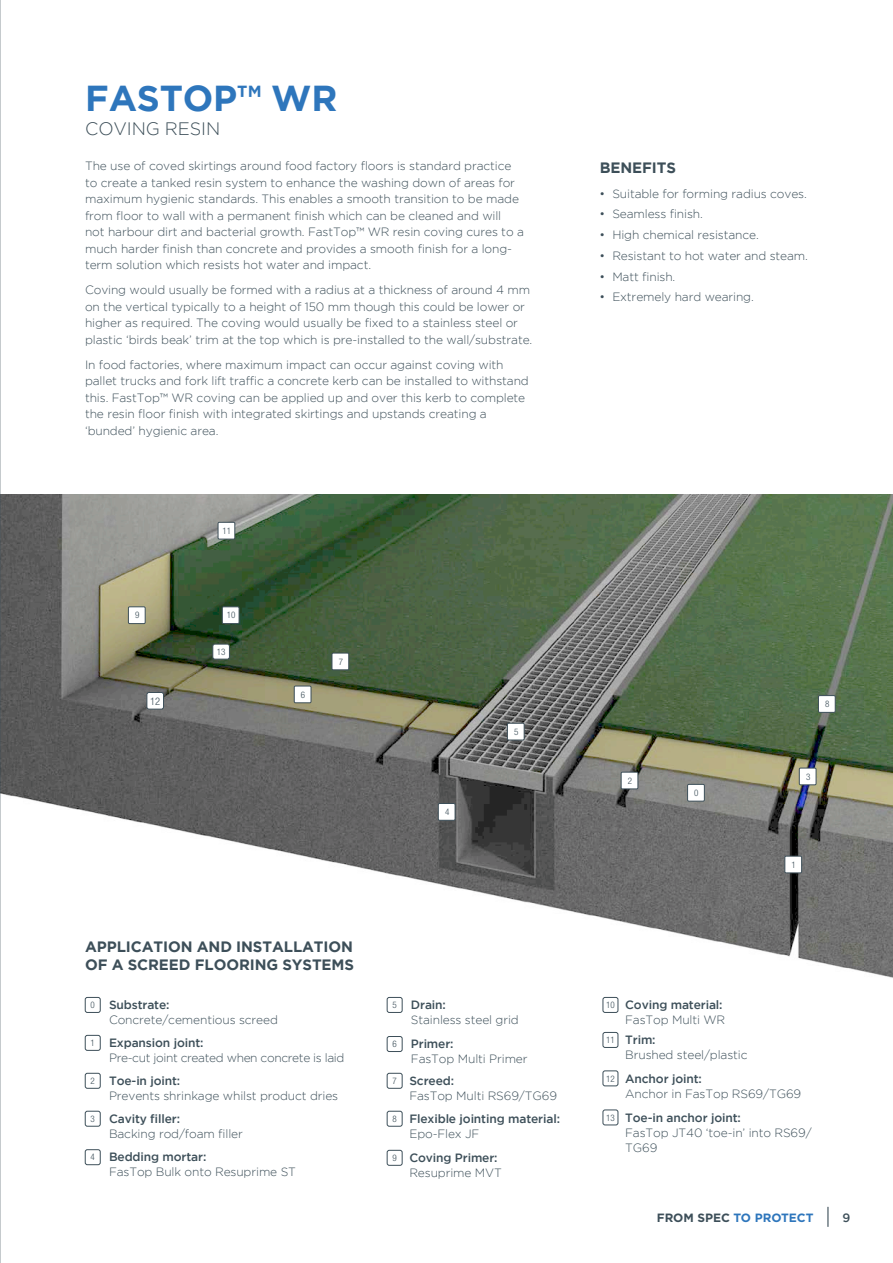
<style>
.page{position:relative;width:893px;height:1263px;background:#fff}
.page>*{position:absolute;margin:0;border:0;box-sizing:border-box;transform-origin:0 0}
.t1{font:700 36px "Gotham";letter-spacing:-.005em;color:#2e76bc}
.t2{font:300 18px "Gotham";letter-spacing:-.005em;color:#3d4f59}
.t3{font:700 15px/18px "Gotham";letter-spacing:-.005em;color:#3d4f59}
.para_intro_text{font:300 12px/16.5px "Gotham";letter-spacing:-.01em;color:#3d4f59}
.para_intro_text-2{font:500 12px "Gotham";letter-spacing:-.01em;color:#3d4f59}
.para_intro_text-3{font:300 12px "Gotham";letter-spacing:-.03em;color:#3d4f59}
.t4{font:700 12px "Gotham";color:#2e76bc}
.t5{font:300 condensed 10.5px "Helvetica Neue LT Std";color:#3d4f59}
.t6{font:300 condensed 9px "Helvetica Neue LT Std";color:#3d4f59}
.s1{color:#3d4f59}
</style>
<div class="page">
<svg style="left:827px;top:1207px;width:1px;height:20px"></svg>
<img style="left:1px;top:494px;width:892px;height:484px">
<div style="left:294px;top:686px;width:17px;height:17px;background:#fff"></div>
<div style="left:294px;top:686px;width:17px;height:17px;border:1px solid #3d4f59"></div>
<div style="left:332px;top:653px;width:17px;height:17px;background:#fff"></div>
<div style="left:332px;top:653px;width:17px;height:17px;border:1px solid #3d4f59"></div>
<div style="left:222px;top:607px;width:17px;height:17px;background:#fff"></div>
<div style="left:222px;top:607px;width:17px;height:17px;border:1px solid #3d4f59"></div>
<div style="left:218px;top:522px;width:17px;height:17px;background:#fff"></div>
<div style="left:218px;top:522px;width:17px;height:17px;border:1px solid #3d4f59"></div>
<div style="left:128px;top:607px;width:17px;height:17px;background:#fff"></div>
<div style="left:128px;top:607px;width:17px;height:17px;border:1px solid #3d4f59"></div>
<div style="left:438px;top:803px;width:17px;height:17px;background:#fff"></div>
<div style="left:438px;top:803px;width:17px;height:17px;border:1px solid #3d4f59"></div>
<div style="left:688px;top:784px;width:16px;height:17px;background:#fff"></div>
<div style="left:687px;top:784px;width:17px;height:17px;border:1px solid #3d4f59"></div>
<div style="left:799px;top:768px;width:17px;height:17px;background:#fff"></div>
<div style="left:799px;top:768px;width:17px;height:17px;border:1px solid #3d4f59"></div>
<div style="left:818px;top:696px;width:17px;height:16px;background:#fff"></div>
<div style="left:818px;top:695px;width:17px;height:17px;border:1px solid #3d4f59"></div>
<div style="left:785px;top:856px;width:17px;height:17px;background:#fff"></div>
<div style="left:785px;top:856px;width:17px;height:17px;border:1px solid #3d4f59"></div>
<div style="left:621px;top:772px;width:17px;height:17px;background:#fff"></div>
<div style="left:621px;top:772px;width:17px;height:17px;border:1px solid #3d4f59"></div>
<div style="left:507px;top:723px;width:17px;height:17px;background:#fff"></div>
<div style="left:507px;top:723px;width:17px;height:17px;border:1px solid #3d4f59"></div>
<div style="left:147px;top:692px;width:17px;height:17px;background:#fff;border-radius:2px"></div>
<div style="left:147px;top:692px;width:17px;height:17px;border:1px solid #3d4f59;border-radius:2px"></div>
<div style="left:213px;top:644px;width:16px;height:15px;background:#fff;border-radius:2px"></div>
<div style="left:213px;top:644px;width:17px;height:15px;border:1px solid #3d4f59;border-radius:2px"></div>
<div style="left:85px;top:1149px;width:15px;height:16px;border:1px solid #3d4f59;border-radius:2px"></div>
<div style="left:85px;top:1111px;width:15px;height:15px;border:1px solid #3d4f59;border-radius:2px"></div>
<div style="left:85px;top:1073px;width:15px;height:15px;border:1px solid #3d4f59;border-radius:2px"></div>
<div style="left:85px;top:1035px;width:15px;height:15px;border:1px solid #3d4f59;border-radius:2px"></div>
<div style="left:85px;top:997px;width:15px;height:16px;border:1px solid #3d4f59;border-radius:2px"></div>
<div style="left:387px;top:997px;width:15px;height:16px;border:1px solid #3d4f59;border-radius:2px"></div>
<div style="left:387px;top:1036px;width:15px;height:16px;border:1px solid #3d4f59;border-radius:2px"></div>
<div style="left:387px;top:1073px;width:15px;height:15px;border:1px solid #3d4f59;border-radius:2px"></div>
<div style="left:387px;top:1111px;width:15px;height:15px;border:1px solid #3d4f59;border-radius:2px"></div>
<div style="left:387px;top:1150px;width:15px;height:15px;border:1px solid #3d4f59;border-radius:2px"></div>
<div style="left:603px;top:997px;width:15px;height:16px;border:1px solid #3d4f59;border-radius:2px"></div>
<div style="left:603px;top:1032px;width:15px;height:16px;border:1px solid #3d4f59;border-radius:2px"></div>
<div style="left:603px;top:1071px;width:15px;height:15px;border:1px solid #3d4f59;border-radius:2px"></div>
<div style="left:603px;top:1110px;width:15px;height:15px;border:1px solid #3d4f59;border-radius:2px"></div>
<hr style="left:0;top:0;width:1px;height:1263px;background:#3d4f59">
<p class="t1" style="left:85px;top:78px;width:254px">FASTOP™ WR</p>
<p class="t2" style="left:85px;top:119px;width:137px">COVING RESIN</p>
<p class="para_intro_text" style="left:85px;top:158px;width:440px">The use of coved skirtings around food factory floors is standard practice to create a tanked resin system to enhance the washing down of areas for maximum hygienic standards. This enables a smooth transition to be made from floor to wall with a permanent finish which can be cleaned and will<br>not harbour dirt and bacterial growth. FastTop™ WR resin coving cures to a much harder finish than concrete and provides a smooth finish for a long&shy;term solution which resists hot water and impact.</p>
<p class="para_intro_text" style="left:85px;top:282px;width:449px">Coving would usually be formed with a radius at a thickness of around 4 mm on the vertical typically to a height of 150 mm though this could be lower or higher as required. The coving would usually be fixed to a stainless steel or plastic ‘birds beak’ trim at the top which is pre-installed to the wall/substrate.</p>
<p class="para_intro_text" style="left:85px;top:356px;width:445px">In food factories, where maximum impact can occur against coving with pallet trucks and fork lift traffic a concrete kerb can be installed to withstand this. FastTop™ WR coving can be applied up and over this kerb to complete the resin floor finish with integrated skirtings and upstands creating a ‘bunded’ hygienic area.</p>
<p class="t6" style="left:135px;top:610px;width:6px">9</p>
<p class="t5" style="left:150px;top:695px;width:12px">12</p>
<p class="t6" style="left:223px;top:525px;width:10px">11</p>
<p class="t6" style="left:227px;top:610px;width:10px">10</p>
<p class="t6" style="left:217px;top:646px;width:10px">13</p>
<p class="t6" style="left:301px;top:689px;width:6px">6</p>
<p class="t6" style="left:339px;top:656px;width:6px">7</p>
<p class="t3" style="left:85px;top:938px;width:270px">APPLICATION AND INSTALLATION<br>OF A SCREED FLOORING SYSTEMS</p>
<p class="t6" style="left:445px;top:807px;width:6px">4</p>
<p class="t6" style="left:514px;top:726px;width:6px">5</p>
<p class="para_intro_text-2" style="left:109px;top:998px;width:62px">Substrate:</p>
<p class="para_intro_text" style="left:109px;top:1011px;width:170px">Concrete/cementious screed</p>
<p class="t6" style="left:91px;top:1000px;width:6px">0</p>
<p class="para_intro_text-2" style="left:411px;top:998px;width:37px">Drain:</p>
<p class="para_intro_text" style="left:411px;top:1011px;width:109px">Stainless steel grid</p>
<p class="t6" style="left:392px;top:1000px;width:6px">5</p>
<p class="t6" style="left:91px;top:1038px;width:6px">1</p>
<p class="para_intro_text-2" style="left:109px;top:1036px;width:96px">Expansion joint:</p>
<p class="para_intro_text-3" style="left:109px;top:1051px;width:237px">Pre-cut joint created when concrete is laid</p>
<p class="t6" style="left:392px;top:1039px;width:6px">6</p>
<p class="para_intro_text-2" style="left:411px;top:1037px;width:44px">Primer:</p>
<p class="para_intro_text" style="left:411px;top:1050px;width:118px">FasTop Multi Primer</p>
<p class="t6" style="left:91px;top:1076px;width:6px">2</p>
<p class="para_intro_text-2" style="left:109px;top:1073px;width:73px">Toe-in joint:</p>
<p class="para_intro_text" style="left:109px;top:1087px;width:231px">Prevents shrinkage whilst product dries</p>
<p class="t6" style="left:392px;top:1076px;width:6px">7</p>
<p class="para_intro_text-2" style="left:409px;top:1073px;width:46px">Screed:</p>
<p class="para_intro_text" style="left:409px;top:1087px;width:149px">FasTop Multi RS69/TG69</p>
<p class="t6" style="left:91px;top:1113px;width:6px">3</p>
<p class="para_intro_text-2" style="left:109px;top:1111px;width:73px">Cavity filler:</p>
<p class="para_intro_text" style="left:109px;top:1125px;width:135px">Backing rod/foam filler</p>
<p class="t6" style="left:392px;top:1113px;width:6px">8</p>
<p class="para_intro_text-2" style="left:409px;top:1112px;width:152px">Flexible jointing material:</p>
<p class="para_intro_text" style="left:409px;top:1125px;width:72px">Epo-Flex JF</p>
<p class="t6" style="left:91px;top:1152px;width:6px">4</p>
<p class="para_intro_text-2" style="left:109px;top:1150px;width:99px">Bedding mortar:</p>
<p class="para_intro_text" style="left:109px;top:1163px;width:188px">FasTop Bulk onto Resuprime ST</p>
<p class="t6" style="left:392px;top:1153px;width:6px">9</p>
<p class="para_intro_text-2" style="left:409px;top:1151px;width:90px">Coving Primer:</p>
<p class="para_intro_text" style="left:409px;top:1164px;width:94px">Resuprime MVT</p>
<p class="t3" style="left:600px;top:158px;width:78px">BENEFITS</p>
<p class="para_intro_text" style="left:600px;top:185px;width:209px">• Suitable for forming radius coves.</p>
<p class="para_intro_text" style="left:600px;top:206px;width:105px">• Seamless finish.</p>
<p class="para_intro_text" style="left:600px;top:226px;width:161px">• High chemical resistance.</p>
<p class="para_intro_text" style="left:600px;top:247px;width:210px">• Resistant to hot water and steam.</p>
<p class="para_intro_text" style="left:600px;top:268px;width:77px">• Matt finish.</p>
<p class="para_intro_text" style="left:600px;top:289px;width:156px">• Extremely hard wearing.</p>
<p class="t6" style="left:628px;top:775px;width:6px">2</p>
<p class="t6" style="left:694px;top:788px;width:6px">0</p>
<p class="t6" style="left:825px;top:699px;width:6px">8</p>
<p class="t6" style="left:806px;top:771px;width:6px">3</p>
<p class="t6" style="left:792px;top:859px;width:6px">1</p>
<p class="t6" style="left:606px;top:1000px;width:10px">10</p>
<p class="para_intro_text-2" style="left:625px;top:998px;width:99px">Coving material:</p>
<p class="para_intro_text" style="left:625px;top:1012px;width:102px">FasTop Multi WR</p>
<p class="t6" style="left:606px;top:1035px;width:10px">11</p>
<p class="para_intro_text-2" style="left:625px;top:1033px;width:32px">Trim:</p>
<p class="para_intro_text" style="left:625px;top:1047px;width:124px">Brushed steel/plastic</p>
<p class="t6" style="left:606px;top:1073px;width:10px">12</p>
<p class="para_intro_text-2" style="left:625px;top:1072px;width:78px">Anchor joint:</p>
<p class="para_intro_text" style="left:625px;top:1085px;width:178px">Anchor in FasTop RS69/TG69</p>
<p class="t6" style="left:606px;top:1112px;width:10px">13</p>
<p class="para_intro_text-2" style="left:625px;top:1111px;width:117px">Toe-in anchor joint:</p>
<p class="para_intro_text" style="left:625px;top:1125px;width:188px;line-height:15px">FasTop JT40 ‘toe-in’ into RS69/<br>TG69</p>
<p class="t4" style="left:657px;top:1210px;width:158px"><span class="s1">FROM SPEC</span> TO PROTECT</p>
<p class="para_intro_text-2" style="left:843px;top:1210px;width:9px">9</p>
</div>
